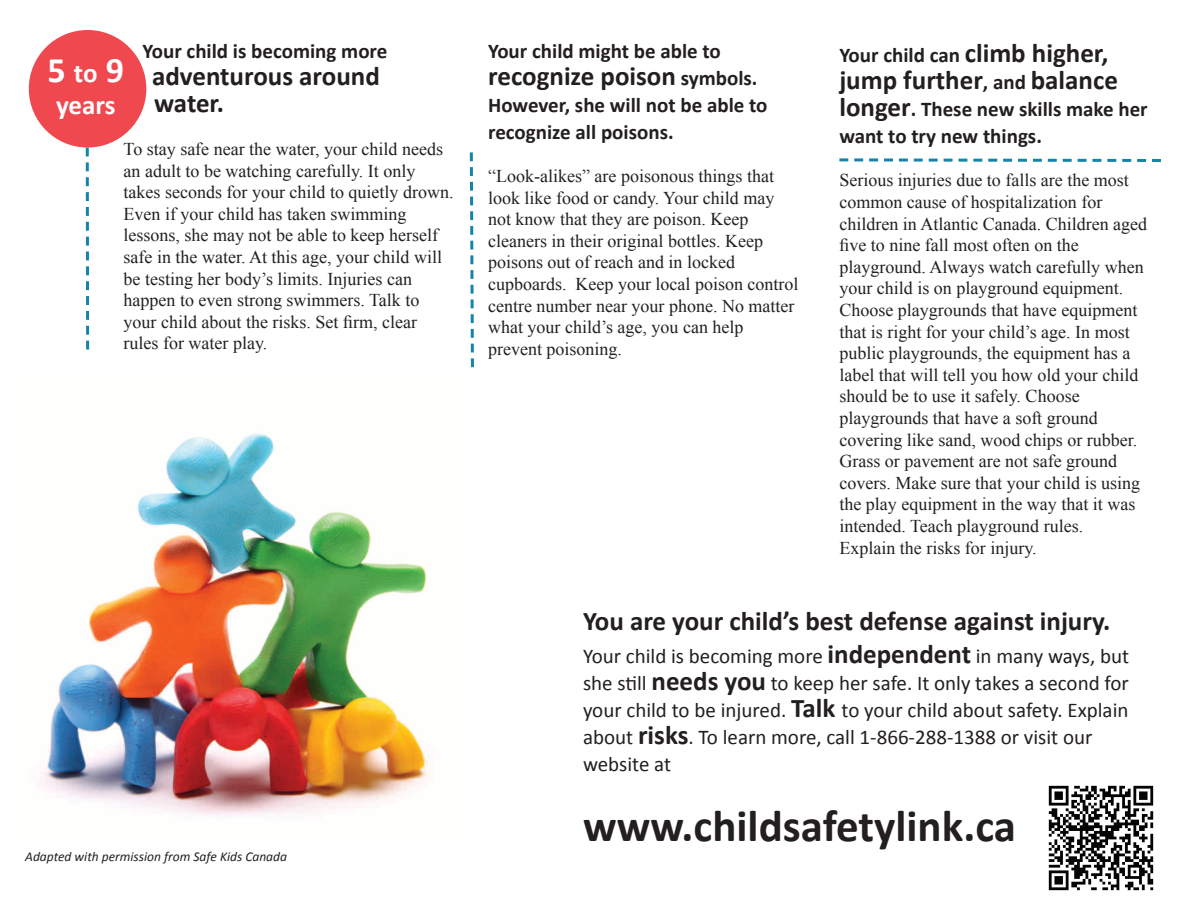
<style>
.page{position:relative;width:1188px;height:918px;background:#fff}
.page>*{position:absolute;margin:0;border:0;box-sizing:border-box;transform-origin:0 0}
.t1{font:700 45px "Calibri";color:#231f20}
.t2{font:700 36px "Calibri";color:#fff}
.t3{font:700 27px/27px "Calibri";color:#231f20}
.t4{font:700 27px "Calibri";letter-spacing:-.005em;color:#fff}
.t5{font:21px/27px "Calibri";color:#231f20}
.t6{font:700 21px/27px "Calibri";color:#231f20}
.t7{font:18px/21.6px "Times New Roman";color:#231f20}
.t8{font:italic 13.5px "Calibri";color:#231f20}
.s1{font-size:27px}
.s2{font-size:21px}
.s3{font-weight:700;font-size:27px}
</style>
<div class="page">
<div style="left:29px;top:30px;width:117px;height:118px;background:#ef484f;border-radius:50%"></div>
<svg style="left:86px;top:148px;width:3px;height:202px"></svg>
<svg style="left:469px;top:152px;width:5px;height:216px"></svg>
<svg style="left:839px;top:158px;width:322px;height:4px"></svg>
<img style="left:38px;top:433px;width:391px;height:383px">
<img style="left:1048px;top:785px;width:106px;height:106px">
<p class="t6" style="left:143px;top:36px;width:246px">Your child is becoming more</p>
<h3 class="t3" style="left:152px;top:61px;width:229px">adventurous around water.</h3>
<p class="t7" style="left:124px;top:138px;width:331px">To stay safe near the water, your child needs an adult to be watching carefully. It only takes seconds for your child to quietly drown.<br>Even if your child has taken swimming lessons, she may not be able to keep herself safe in the water. At this age, your child will be testing her body’s limits. Injuries can happen to even strong swimmers. Talk to your child about the risks. Set firm, clear rules for water play.</p>
<h2 class="t2" style="left:48px;top:48px;width:78px">5 <span class="s1">to</span> 9</h2>
<h3 class="t4" style="left:56px;top:89px;width:61px">years</h3>
<p class="t8" style="left:25px;top:848px;width:263px">Adapted with permission from Safe Kids Canada</p>
<p class="t6" style="left:488px;top:36px;width:234px">Your child might be able to</p>
<h3 class="t3" style="left:488px;top:61px;width:271px">recognize poison <span class="s2">symbols.</span></h3>
<p class="t6" style="left:488px;top:90px;width:281px">However, she will not be able to recognize all poisons.</p>
<p class="t7" style="left:488px;top:165px;width:312px">“Look-alikes” are poisonous things that look like food or candy. Your child may not know that they are poison. Keep cleaners in their original bottles. Keep poisons out of reach and in locked cupboards. Keep your local poison control centre number near your phone. No matter what your child’s age, you can help prevent poisoning.</p>
<p class="t6" style="left:839px;top:41px;width:271px">Your child can <span class="s1">climb higher,</span></p>
<h3 class="t3" style="left:839px;top:66px;width:280px">jump further<span class="s2">, and</span> balance</h3>
<p class="t6" style="left:839px;top:95px;width:310px"><span class="s1">longer</span>. These new skills make her want to try new things.</p>
<p class="t7" style="left:839px;top:169px;width:309px">Serious injuries due to falls are the most common cause of hospitalization for children in Atlantic Canada. Children aged five to nine fall most often on the playground. Always watch carefully when your child is on playground equipment.<br>Choose playgrounds that have equipment that is right for your child’s age. In most public playgrounds, the equipment has a label that will tell you how old your child should be to use it safely. Choose playgrounds that have a soft ground covering like sand, wood chips or rubber.<br>Grass or pavement are not safe ground covers. Make sure that your child is using the play equipment in the way that it was intended. Teach playground rules.<br>Explain the risks for injury.</p>
<h3 class="t3" style="left:583px;top:606px;width:529px">You are your child’s best defense against injury.</h3>
<p class="t5" style="left:583px;top:641px;width:548px">Your child is becoming more <span class="s3">independent</span> in many ways, but she still <span class="s3">needs you</span> to keep her safe. It only takes a second for your child to be injured. <span class="s3">Talk</span> to your child about safety. Explain about <span class="s3">risks</span>. To learn more, call 1-866-288-1388 or visit our website at</p>
<h1 class="t1" style="left:583px;top:799px;width:435px">www.childsafetylink.ca</h1>
</div>
